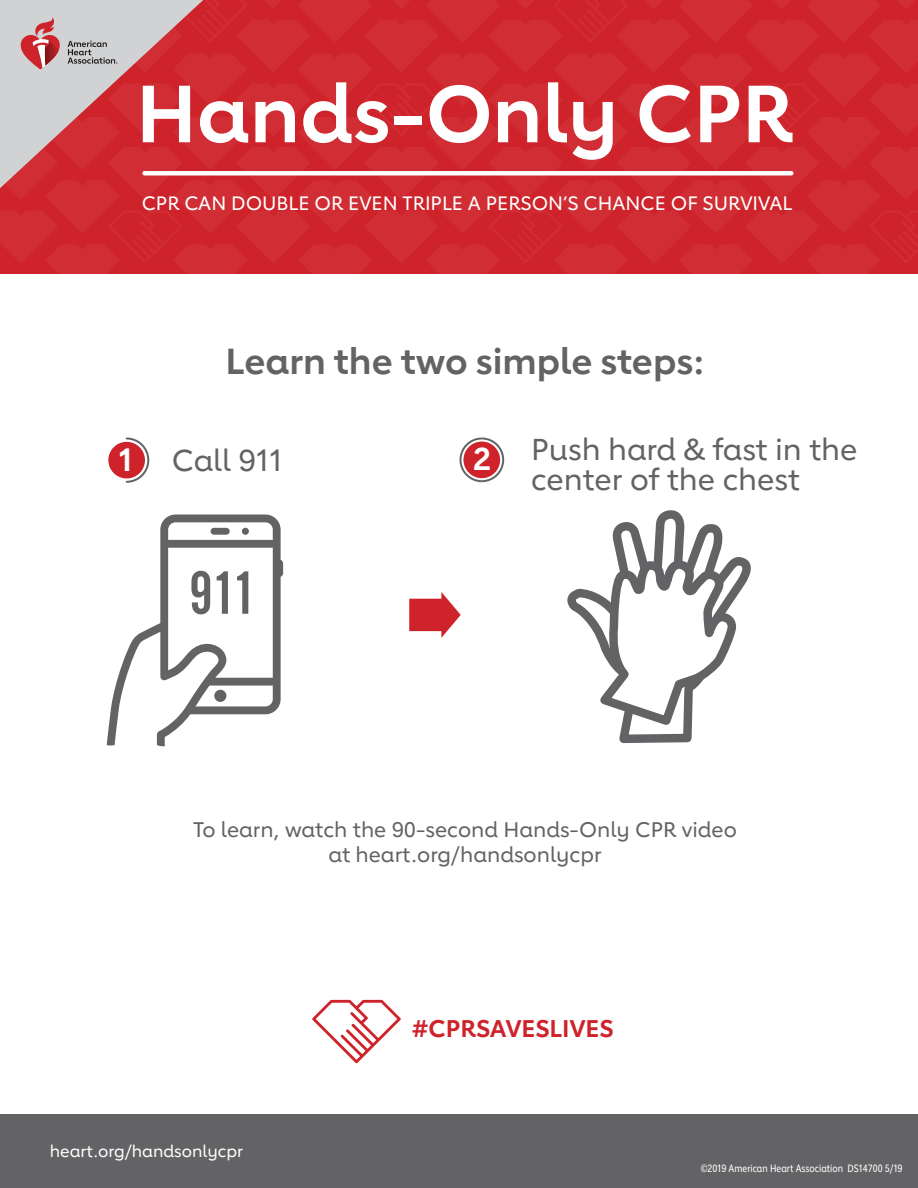
<style>
.page{position:relative;width:918px;height:1188px;background:#fff}
.page>*{position:absolute;margin:0;border:0;box-sizing:border-box;transform-origin:0 0}
.t1{font:700 79.65px "Lub Dub";color:#fff}
.t2{font:700 36px "Lub Dub";color:#636366}
.t3{font:700 31.5px "Lub Dub";color:#fff}
.t4{font:500 30px/30px "Lub Dub";color:#636366}
.t5{font:700 24px "Lub Dub";color:#ce232a}
.t6{font:500 21px/25.2px "Lub Dub";color:#636366;text-align:center}
.t7{font:500 19.2px "Lub Dub";color:#fff}
.t8{font:500 16.5px "Lub Dub";color:#fff}
.t9{font:10.5px "Lub Dub Condensed";color:#fff}
.s1{font-weight:700;font-size:31.5px;color:#fff}
</style>
<div class="page">
<div style="left:0;top:0;width:918px;height:274px;background:#d02c33"></div>
<div style="left:0;top:1114px;width:918px;height:74px;background:#636366"></div>
<svg style="left:107px;top:515px;width:176px;height:231px"></svg>
<svg style="left:569px;top:510px;width:182px;height:233px"></svg>
<svg style="left:591px;top:551px;width:149px;height:180px"></svg>
<div style="left:108px;top:442px;width:37px;height:36px;background:#ce232a;border-radius:50%"></div>
<svg style="left:125px;top:437px;width:25px;height:46px"></svg>
<svg style="left:459px;top:437px;width:46px;height:46px"></svg>
<div style="left:145px;top:171px;width:646px;height:5px;background:#fff"></div>
<svg style="left:409px;top:592px;width:52px;height:46px"></svg>
<svg style="left:0;top:0;width:203px;height:188px"></svg>
<svg style="left:312px;top:1000px;width:89px;height:63px"></svg>
<h1 class="t1" style="left:136px;top:66px;width:659px">Hands-Only CPR</h1>
<p class="t7" style="left:142px;top:192px;width:652px">CPR CAN DOUBLE OR EVEN TRIPLE A PERSON’S CHANCE OF SURVIVAL</p>
<h2 class="t2" style="left:226px;top:339px;width:480px">Learn the two simple steps:</h2>
<h3 class="t4" style="left:119px;top:445px;width:166px"><span class="s1">1</span> Call 911</h3>
<h3 class="t4" style="left:531px;top:434px;width:328px">Push hard &amp; fast in the center of the chest</h3>
<h3 class="t3" style="left:473px;top:440px;width:20px">2</h3>
<p class="t6" style="left:193px;top:817px;width:545px">To learn, watch the 90-second Hands-Only CPR video at heart.org/handsonlycpr</p>
<p class="t8" style="left:50px;top:1141px;width:195px">heart.org/handsonlycpr</p>
<p class="t5" style="left:412px;top:1014px;width:203px">#CPRSAVESLIVES</p>
<p class="t9" style="left:701px;top:1162px;width:203px">©2019 American Heart Association DS14700 5/19</p>
</div>
